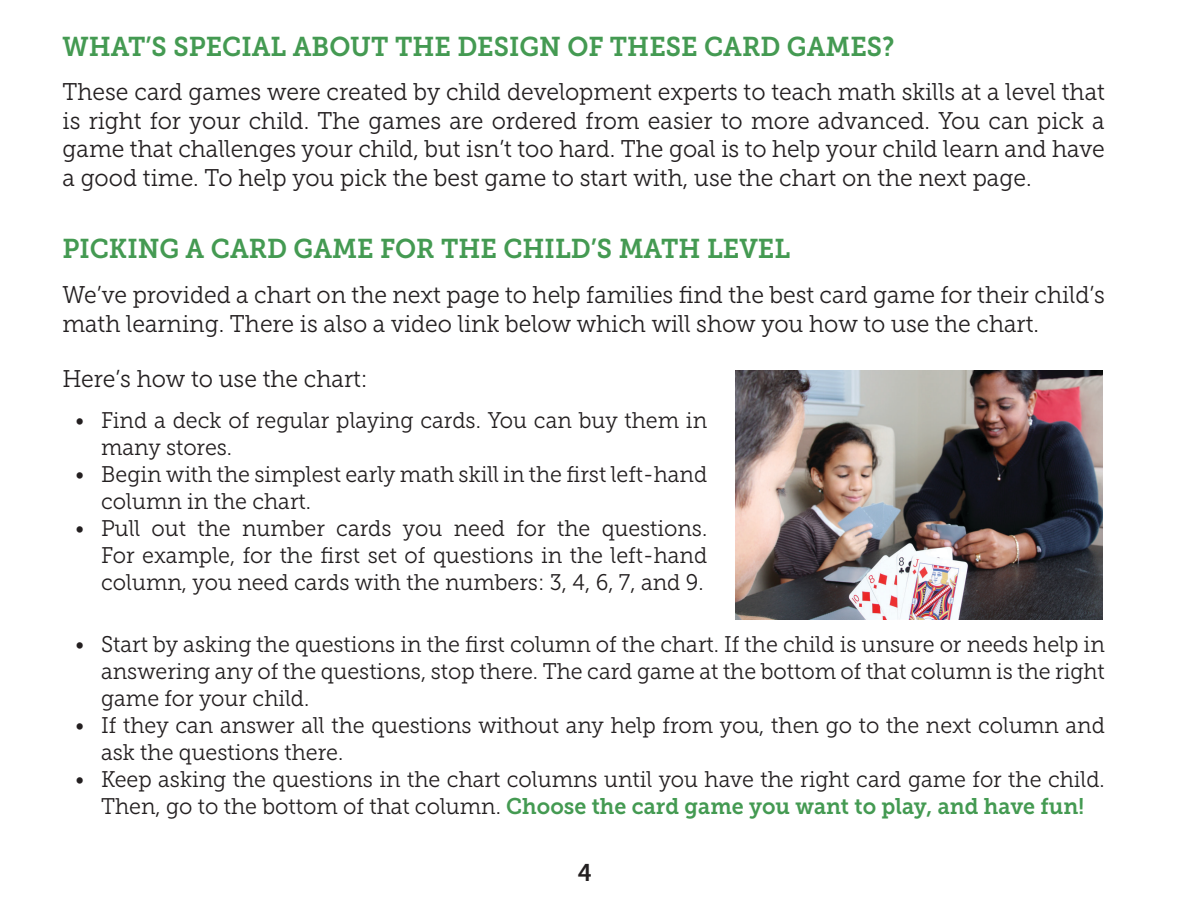
<style>
.page{position:relative;width:1188px;height:918px;background:#fff}
.page>*{position:absolute;margin:0;border:0;box-sizing:border-box;transform-origin:0 0}
.t1{font:27.15px "Museo Slab 700";color:#449a52;scale:.95 1}
.t2{font:24px/29px "Museo Slab 300";color:#231f20;text-align:justify;scale:.95 1}
.t3{font:24px "Museo Slab 700";color:#231f20;scale:.95 1}
.t4{font:22.5px/27.2px "Museo Slab 300";color:#231f20;scale:.95 1}
.t5{font:22.5px "Museo Slab 700";color:#449a52;scale:.95 1}
.s1{font-family:"Museo Slab 300";color:#231f20}
</style>
<div class="page">
<img style="left:735px;top:371px;width:367px;height:248px">
<p class="t1" style="left:62px;top:32px;width:877px">WHAT’S SPECIAL ABOUT THE DESIGN OF THESE CARD GAMES?</p>
<p class="t2" style="left:62px;top:77px;width:1099px">These card games were created by child development experts to teach math skills at a level that is right for your child. The games are ordered from easier to more advanced. You can pick a game that challenges your child, but isn’t too hard. The goal is to help your child learn and have a good time. To help you pick the best game to start with, use the chart on the next page.</p>
<p class="t1" style="left:62px;top:233px;width:767px">PICKING A CARD GAME FOR THE CHILD’S MATH LEVEL</p>
<p class="t2" style="left:62px;top:281px;width:1099px">We’ve provided a chart on the next page to help families find the best card game for their child’s math learning. There is also a video link below which will show you how to use the chart.</p>
<p class="t2" style="left:62px;top:365px;width:323px">Here’s how to use the chart:</p>
<p class="t4" style="left:101px;top:407px;width:639px;text-indent:-26px">• Find a deck of regular playing cards. You can buy them in many stores.</p>
<p class="t4" style="left:101px;top:461px;width:640px;text-indent:-26px">• Begin with the simplest early math skill in the first left-hand column in the chart.</p>
<p class="t4" style="left:101px;top:515px;width:640px;text-align:justify;text-indent:-26px">• Pull out the number cards you need for the questions.<br>For example, for the first set of questions in the left-hand column, you need cards with the numbers: 3, 4, 6, 7, and 9.</p>
<p class="t4" style="left:101px;top:631px;width:1058px;text-align:justify;text-indent:-26px">• Start by asking the questions in the first column of the chart. If the child is unsure or needs help in answering any of the questions, stop there. The card game at the bottom of that column is the right game for your child.</p>
<p class="t4" style="left:101px;top:712px;width:1058px;text-indent:-26px">• If they can answer all the questions without any help from you, then go to the next column and ask the questions there.</p>
<p class="t4" style="left:75px;top:766px;width:1085px">• Keep asking the questions in the chart columns until you have the right card game for the child.</p>
<p class="t5" style="left:101px;top:794px;width:1036px"><span class="s1">Then, go to the bottom of that column.</span> Choose the card game you want to play, and have fun!</p>
<p class="t3" style="left:578px;top:859px;width:16px">4</p>
</div>
